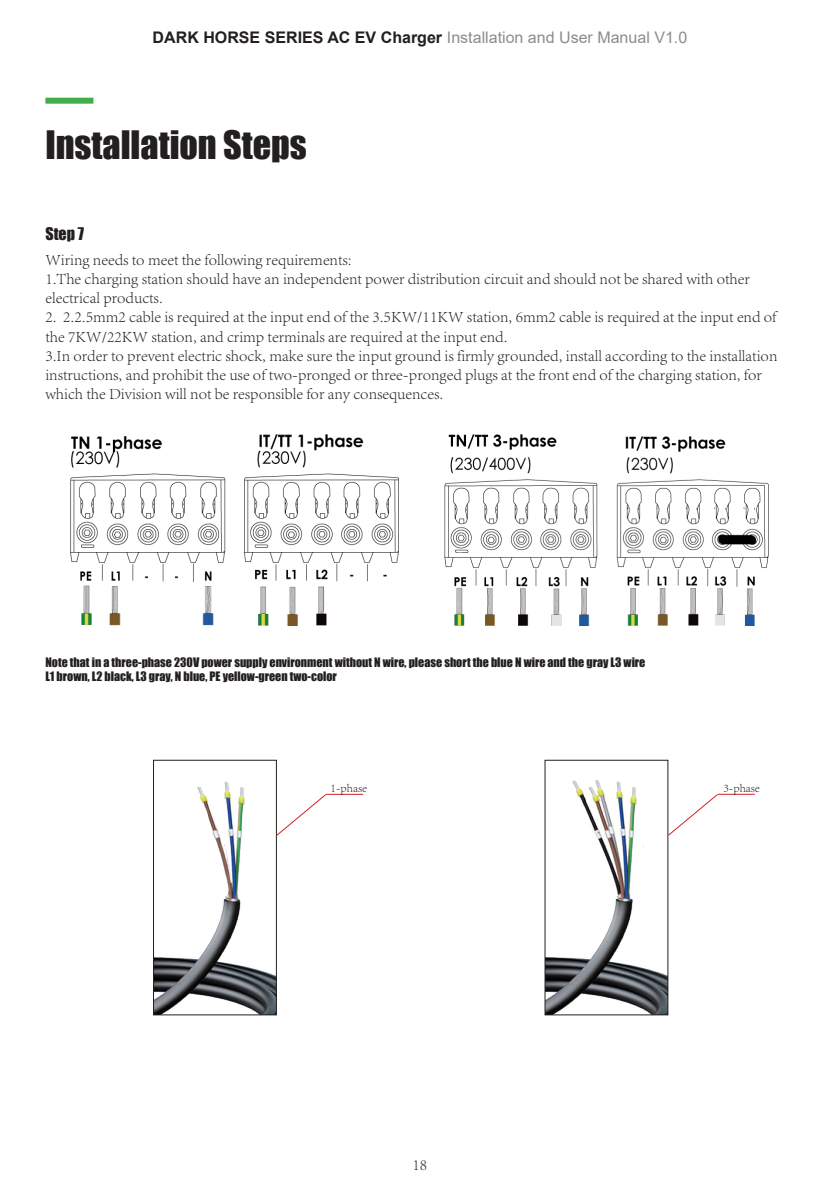
<style>
.page{position:relative;width:840px;height:1191px;background:#fff}
.page>*{position:absolute;margin:0;border:0;box-sizing:border-box;transform-origin:0 0}
.t1{font:36px "Impact";color:#231f20}
.t2{font:300 16px/19.2px "Adobe Song Std";color:#231f20}
.t3{font:16px "Arial";color:#8a8c8f}
.t4{font:16px "Impact";color:#231f20}
.t5{font:12px "Impact";color:#231f20}
.t6{font:300 12px "Adobe Song Std";color:#231f20}
.s1{font-weight:700;color:#231f20}
</style>
<div class="page">
<div style="left:45px;top:98px;width:48px;height:6px;background:#40ae49"></div>
<img style="left:70px;top:434px;width:329px;height:191px">
<img style="left:444px;top:434px;width:324px;height:191px">
<img style="left:155px;top:781px;width:119px;height:232px">
<div style="left:153px;top:760px;width:123px;height:255px;border:1px solid #231f20"></div>
<img style="left:546px;top:780px;width:119px;height:233px">
<div style="left:544px;top:760px;width:123px;height:255px;border:1px solid #231f20"></div>
<svg style="left:276px;top:793px;width:50px;height:43px"></svg>
<svg style="left:667px;top:793px;width:50px;height:43px"></svg>
<hr style="left:326px;top:794px;width:37px;height:1px;background:#d1232a">
<hr style="left:717px;top:794px;width:37px;height:1px;background:#d1232a">
<p class="t3" style="left:152px;top:26px;width:536px"><span class="s1">DARK HORSE SERIES AC EV Charger</span> Installation and User Manual V1.0</p>
<p class="t1" style="left:45px;top:117px;width:263px">Installation Steps</p>
<p class="t4" style="left:45px;top:221px;width:40px">Step 7</p>
<p class="t2" style="left:45px;top:250px;width:307px">Wiring needs to meet the following requirements:</p>
<p class="t2" style="left:45px;top:269px;width:705px">1.The charging station should have an independent power distribution circuit and should not be shared with other electrical products.</p>
<p class="t2" style="left:45px;top:307px;width:733px">2. 2.2.5mm2 cable is required at the input end of the 3.5KW/11KW station, 6mm2 cable is required at the input end of the 7KW/22KW station, and crimp terminals are required at the input end.<br>3.In order to prevent electric shock, make sure the input ground is firmly grounded, install according to the installation instructions, and prohibit the use of two-pronged or three-pronged plugs at the front end of the charging station, for which the Division will not be responsible for any consequences.</p>
<p class="t5" style="left:45px;top:652px;width:601px">Note that in a three-phase 230V power supply environment without N wire, please short the blue N wire and the gray L3 wire</p>
<p class="t5" style="left:45px;top:667px;width:293px">L1 brown, L2 black, L3 gray, N blue, PE yellow-green two-color</p>
<p class="t6" style="left:330px;top:780px;width:38px">1-phase</p>
<p class="t6" style="left:723px;top:780px;width:38px">3-phase</p>
<p class="t2" style="left:412px;top:1155px;width:16px">18</p>
</div>
